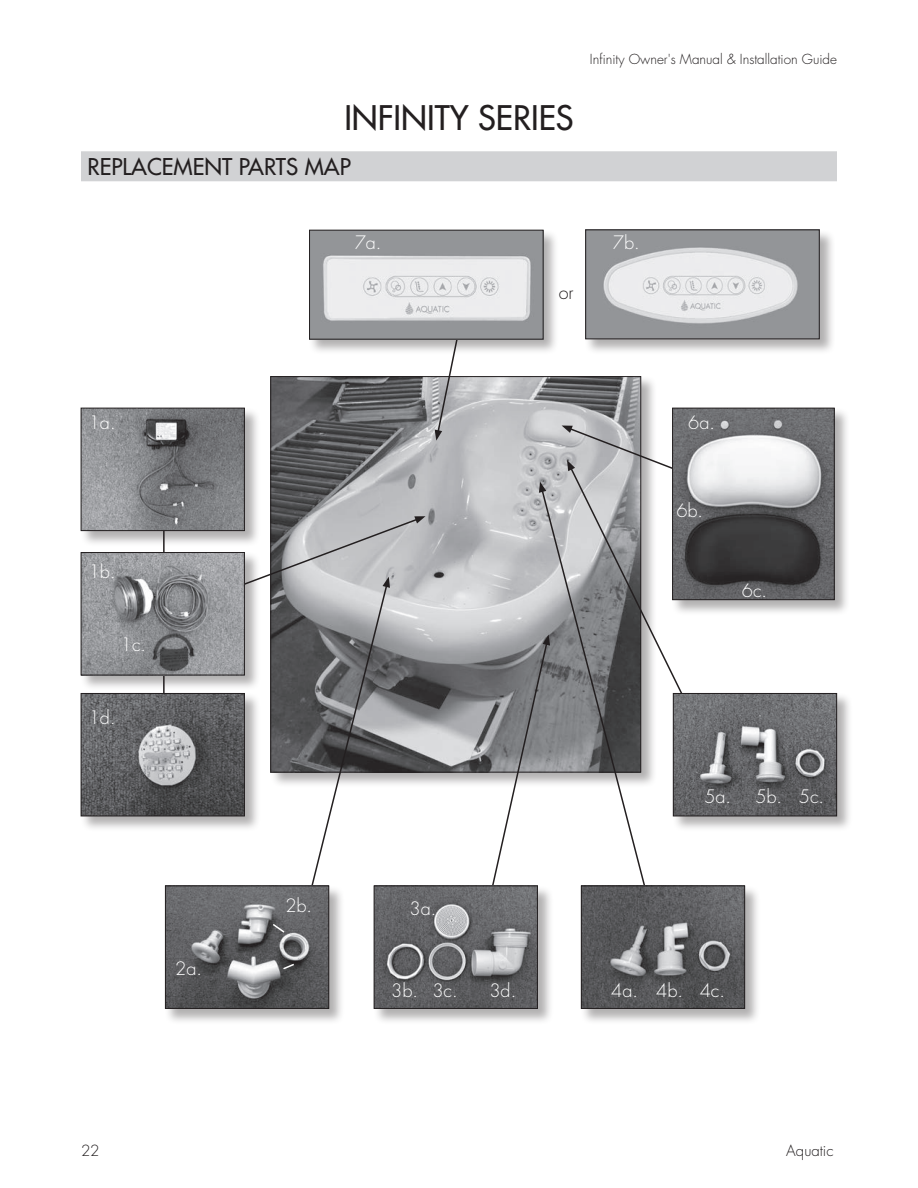
<style>
.page{position:relative;width:918px;height:1188px;background:#fff}
.page>*{position:absolute;margin:0;border:0;box-sizing:border-box;transform-origin:0 0}
.Headline1{font:33px "Futura";color:#231f20}
.sub_head1{font:22.5px "Futura";color:#231f20}
.t1{font:300 18px "Futura";color:#fff}
.t2{font:300 18px "Futura";color:#231f20}
.t3{font:300 15px "Futura";color:#231f20}
.t4{font:300 13.5px "Futura";color:#231f20}
</style>
<div class="page">
<hr style="left:163px;top:494px;width:2px;height:230px;background:#231f20">
<div style="left:81px;top:151px;width:756px;height:30px;background:#d1d2d4"></div>
<img style="left:272px;top:378px;width:367px;height:393px">
<div style="left:80px;top:407px;width:180px;height:140px;background:#231f20;opacity:.35"></div>
<img style="left:83px;top:410px;width:160px;height:119px">
<div style="left:81px;top:408px;width:164px;height:123px;border:1px solid #231f20"></div>
<div style="left:80px;top:692px;width:180px;height:140px;background:#231f20;opacity:.35"></div>
<img style="left:83px;top:695px;width:151px;height:119px">
<div style="left:81px;top:693px;width:164px;height:123px;border:1px solid #231f20"></div>
<svg style="left:562px;top:426px;width:120px;height:280px"></svg>
<svg style="left:540px;top:488px;width:108px;height:397px"></svg>
<svg style="left:539px;top:482px;width:7px;height:11px"></svg>
<svg style="left:489px;top:634px;width:61px;height:251px"></svg>
<svg style="left:234px;top:516px;width:192px;height:369px"></svg>
<div style="left:164px;top:885px;width:181px;height:140px;background:#231f20;opacity:.35"></div>
<img style="left:167px;top:888px;width:160px;height:119px">
<div style="left:165px;top:886px;width:164px;height:123px;border:1px solid #231f20"></div>
<div style="left:373px;top:885px;width:180px;height:140px;background:#231f20;opacity:.35"></div>
<img style="left:376px;top:888px;width:160px;height:119px">
<div style="left:374px;top:886px;width:164px;height:123px;border:1px solid #231f20"></div>
<div style="left:580px;top:885px;width:181px;height:140px;background:#231f20;opacity:.35"></div>
<img style="left:583px;top:888px;width:160px;height:119px">
<div style="left:581px;top:886px;width:164px;height:123px;border:1px solid #231f20"></div>
<div style="left:672px;top:692px;width:181px;height:140px;background:#231f20;opacity:.35"></div>
<img style="left:675px;top:695px;width:160px;height:119px">
<div style="left:673px;top:693px;width:164px;height:123px;border:1px solid #231f20"></div>
<div style="left:672px;top:407px;width:178px;height:209px;background:#231f20;opacity:.35"></div>
<img style="left:674px;top:410px;width:159px;height:188px">
<div style="left:672px;top:408px;width:163px;height:192px;border:1px solid #231f20"></div>
<div style="left:80px;top:552px;width:180px;height:139px;background:#231f20;opacity:.35"></div>
<img style="left:83px;top:554px;width:160px;height:119px">
<div style="left:81px;top:552px;width:164px;height:123px;border:1px solid #231f20"></div>
<svg style="left:435px;top:356px;width:27px;height:85px"></svg>
<svg style="left:271px;top:922px;width:15px;height:12px"></svg>
<svg style="left:282px;top:962px;width:14px;height:9px"></svg>
<div style="left:309px;top:229px;width:250px;height:127px;background:#231f20;opacity:.35"></div>
<img style="left:311px;top:232px;width:231px;height:106px">
<div style="left:309px;top:230px;width:235px;height:110px;border:1px solid #231f20"></div>
<div style="left:585px;top:229px;width:250px;height:126px;background:#231f20;opacity:.35"></div>
<img style="left:587px;top:232px;width:231px;height:105px">
<div style="left:585px;top:230px;width:235px;height:109px;border:1px solid #231f20"></div>
<p class="Headline1" style="left:344px;top:96px;width:231px">INFINITY SERIES</p>
<p class="sub_head1" style="left:88px;top:152px;width:265px">REPLACEMENT PARTS MAP</p>
<p class="t4" style="left:590px;top:51px;width:249px">Infinity Owner's Manual &amp; Installation Guide</p>
<p class="t1" style="left:355px;top:231px;width:28px">7a.</p>
<p class="t2" style="left:559px;top:281px;width:16px">or</p>
<p class="t1" style="left:613px;top:231px;width:28px">7b.</p>
<p class="t1" style="left:89px;top:410px;width:28px">1a.</p>
<p class="t1" style="left:89px;top:559px;width:28px">1b.</p>
<p class="t1" style="left:121px;top:633px;width:27px">1c.</p>
<p class="t1" style="left:89px;top:706px;width:28px">1d.</p>
<p class="t1" style="left:175px;top:957px;width:28px">2a.</p>
<p class="t1" style="left:285px;top:894px;width:28px">2b.</p>
<p class="t1" style="left:410px;top:896px;width:28px">3a.</p>
<p class="t1" style="left:688px;top:410px;width:28px">6a.</p>
<p class="t1" style="left:676px;top:499px;width:28px">6b.</p>
<p class="t1" style="left:742px;top:579px;width:27px">6c.</p>
<p class="t1" style="left:704px;top:785px;width:28px">5a.</p>
<p class="t1" style="left:755px;top:785px;width:28px">5b.</p>
<p class="t1" style="left:799px;top:785px;width:27px">5c.</p>
<p class="t1" style="left:391px;top:979px;width:28px">3b.</p>
<p class="t1" style="left:432px;top:979px;width:27px">3c.</p>
<p class="t1" style="left:489px;top:979px;width:28px">3d.</p>
<p class="t1" style="left:611px;top:979px;width:28px">4a.</p>
<p class="t1" style="left:656px;top:979px;width:28px">4b.</p>
<p class="t1" style="left:700px;top:979px;width:27px">4c.</p>
<p class="t3" style="left:81px;top:1141px;width:20px">22</p>
<p class="t3" style="left:786px;top:1141px;width:49px">Aquatic</p>
</div>
